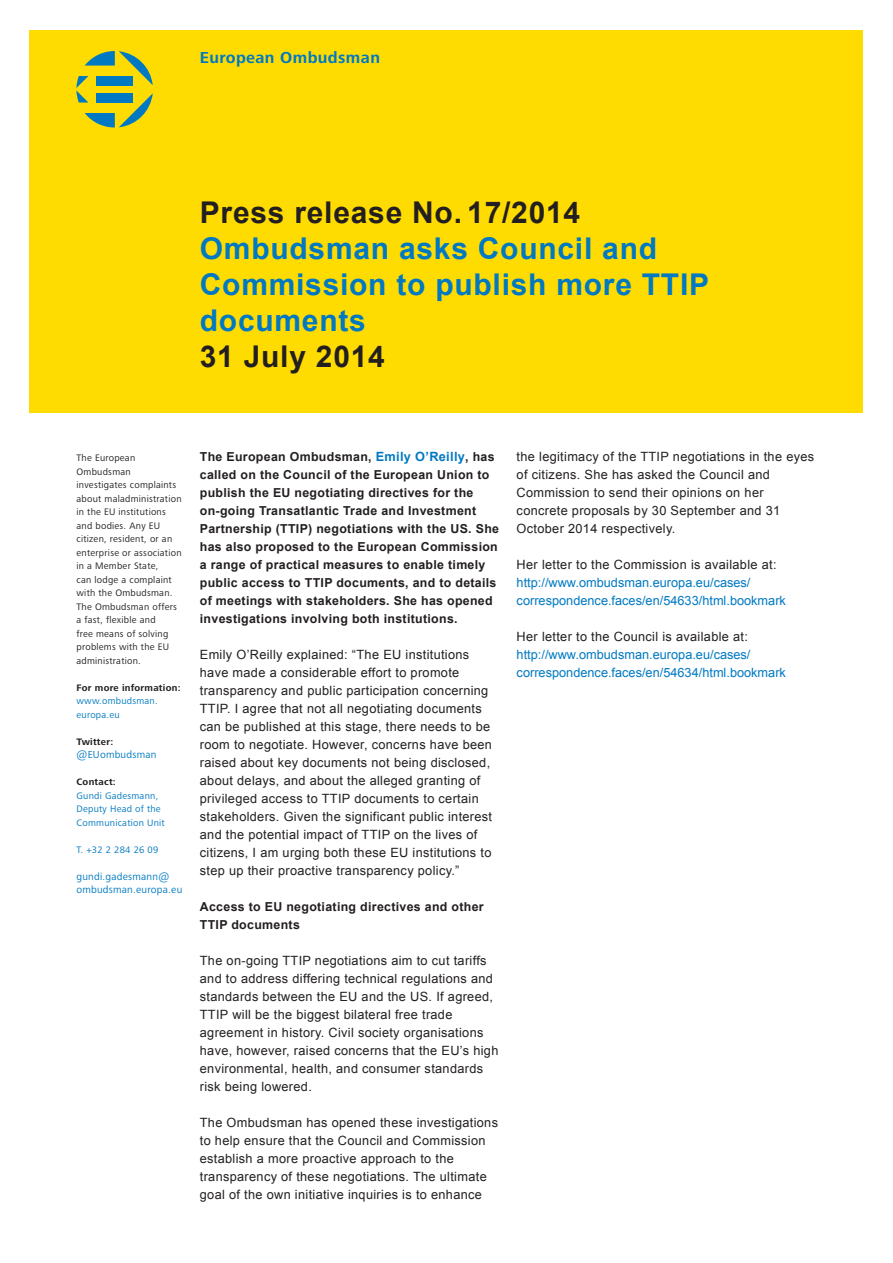
<style>
.page{position:relative;width:893px;height:1263px;background:#fff}
.page>*{position:absolute;margin:0;border:0;box-sizing:border-box;transform-origin:0 0}
.t1{font:700 30px/36px "Arial";letter-spacing:.025em;color:#0079c2}
.t2{font:700 30px "Arial";letter-spacing:.025em;color:#231f20}
.t3{font:700 16.5px "Frutiger Next LTW1 G";letter-spacing:.025em;color:#0079c2}
.t4{font:12.75px/18px "Arial";letter-spacing:.025em;color:#231f20}
.t5{font:12.75px/18px "Arial";color:#0079c2}
.t6{font:700 12.3px/18px "Arial";letter-spacing:.025em;color:#231f20}
.t7{font:10.5px/13.5px "Frutiger Next LTW1 G";letter-spacing:.02em;color:#0079c2}
.t8{font:9.75px/13.5px "Frutiger Next LTW1 G";letter-spacing:.025em;color:#231f20}
.t9{font:9.75px/13.5px "Frutiger Next LTW1 G";letter-spacing:.025em;color:#0079c2}
.t10{font:700 9.75px "Frutiger Next LTW1 G";letter-spacing:.025em;color:#231f20}
.s1{font-size:12.75px;color:#0079c2}
</style>
<div class="page">
<div style="left:30px;top:30px;width:833px;height:382px;background:#ffdc01"></div>
<svg style="left:76px;top:51px;width:77px;height:77px"></svg>
<p class="t3" style="left:200px;top:48px;width:182px">European Ombudsman</p>
<p class="t2" style="left:200px;top:192px;width:382px">Press release No. 17/2014</p>
<p class="t1" style="left:200px;top:231px;width:511px">Ombudsman asks Council and<br>Commission to publish more TTIP documents</p>
<p class="t2" style="left:200px;top:336px;width:187px">31 July 2014</p>
<p class="t8" style="left:77px;top:451px;width:107px">The European<br>Ombudsman investigates complaints about maladministration in the EU institutions and bodies. Any EU citizen, resident, or an enterprise or association in a Member State,<br>can lodge a complaint with the Ombudsman.<br>The Ombudsman offers a fast, flexible and<br>free means of solving problems with the EU administration.</p>
<p class="t10" style="left:77px;top:682px;width:106px">For more information:</p>
<p class="t9" style="left:77px;top:694px;width:83px">www.ombudsman. europa.eu</p>
<p class="t10" style="left:77px;top:736px;width:38px">Twitter:</p>
<p class="t7" style="left:77px;top:748px;width:81px">@EUombudsman</p>
<p class="t10" style="left:77px;top:776px;width:41px">Contact:</p>
<p class="t9" style="left:77px;top:789px;width:90px">Gundi Gadesmann,<br>Deputy Head of the<br>Communication Unit</p>
<p class="t9" style="left:77px;top:843px;width:83px">T. +32 2 284 26 09</p>
<p class="t7" style="left:77px;top:870px;width:107px">gundi.gadesmann@ ombudsman.europa.eu</p>
<p class="t6" style="left:200px;top:448px;width:301px">The European Ombudsman, <span class="s1">Emily O’Reilly</span>, has called on the Council of the European Union to publish the EU negotiating directives for the on-going Transatlantic Trade and Investment Partnership (TTIP) negotiations with the US. She has also proposed to the European Commission a range of practical measures to enable timely public access to TTIP documents, and to details of meetings with stakeholders. She has opened investigations involving both institutions.</p>
<p class="t4" style="left:200px;top:646px;width:294px">Emily O’Reilly explained: “The EU institutions have made a considerable effort to promote transparency and public participation concerning TTIP. I agree that not all negotiating documents can be published at this stage, there needs to be room to negotiate. However, concerns have been raised about key documents not being disclosed, about delays, and about the alleged granting of privileged access to TTIP documents to certain stakeholders. Given the significant public interest and the potential impact of TTIP on the lives of citizens, I am urging both these EU institutions to step up their proactive transparency policy.”</p>
<p class="t6" style="left:200px;top:898px;width:285px">Access to EU negotiating directives and other<br>TTIP documents</p>
<p class="t4" style="left:200px;top:952px;width:300px">The on-going TTIP negotiations aim to cut tariffs and to address differing technical regulations and standards between the EU and the US. If agreed, TTIP will be the biggest bilateral free trade agreement in history. Civil society organisations have, however, raised concerns that the EU’s high environmental, health, and consumer standards risk being lowered.</p>
<p class="t4" style="left:200px;top:1114px;width:300px">The Ombudsman has opened these investigations to help ensure that the Council and Commission establish a more proactive approach to the transparency of these negotiations. The ultimate goal of the own initiative inquiries is to enhance</p>
<p class="t4" style="left:517px;top:448px;width:299px">the legitimacy of the TTIP negotiations in the eyes of citizens. She has asked the Council and Commission to send their opinions on her concrete proposals by 30 September and 31<br>October 2014 respectively.</p>
<p class="t4" style="left:517px;top:556px;width:261px">Her letter to the Commission is available at:</p>
<p class="t5" style="left:517px;top:574px;width:271px">http://www.ombudsman.europa.eu/cases/ correspondence.faces/en/54633/html.bookmark</p>
<p class="t4" style="left:517px;top:628px;width:233px">Her letter to the Council is available at:</p>
<p class="t5" style="left:517px;top:646px;width:271px">http://www.ombudsman.europa.eu/cases/ correspondence.faces/en/54634/html.bookmark</p>
</div>
